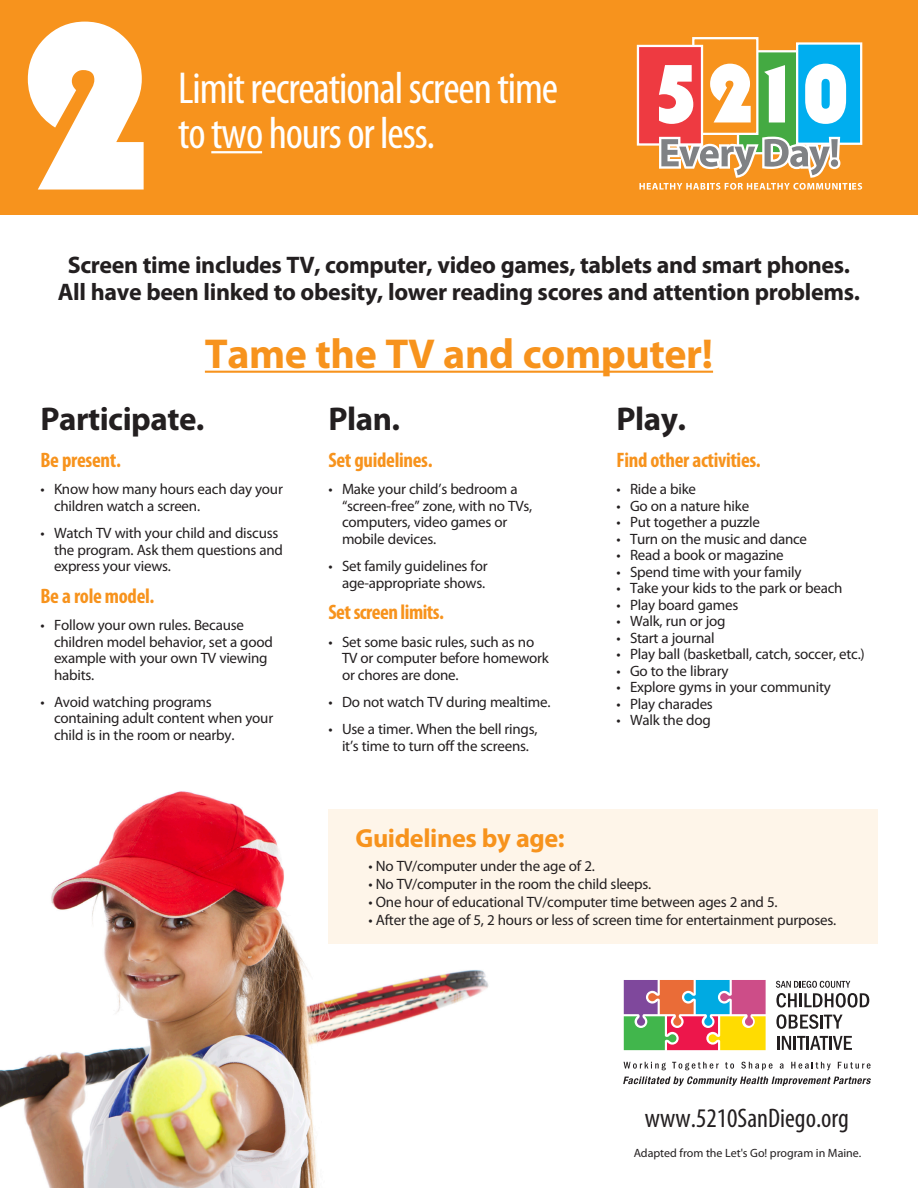
<style>
.page{position:relative;width:918px;height:1188px;background:#fff}
.page>*{position:absolute;margin:0;border:0;box-sizing:border-box;transform-origin:0 0}
.t1{font:condensed 45px/45px "Myriad Pro";letter-spacing:-.025em;color:#fff}
.t2{font:700 42px "Myriad Pro";letter-spacing:-.01em;color:#f7931d}
.bullet_text{font:700 33px "Myriad Pro";letter-spacing:-.015em;color:#231f20}
.t3{font:condensed 27px "Myriad Pro";color:#231f20}
.t4{font:700 26.25px "Myriad Pro";letter-spacing:-.015em;color:#f7931d}
.t5{font:700 24px/27px "Myriad Pro";letter-spacing:-.015em;color:#231f20;text-align:center}
.bullet_text-2{font:700 condensed 21px "Myriad Pro";letter-spacing:-.015em;color:#f7931d}
.Bullet_points{font:15px/16.5px "Myriad Pro";letter-spacing:-.015em;color:#231f20}
.t6{font:12px "Myriad Pro";color:#231f20}
</style>
<div class="page">
<img style="left:0;top:791px;width:489px;height:397px">
<div style="left:0;top:0;width:918px;height:215px;background:#f7931d"></div>
<svg style="left:28px;top:22px;width:116px;height:168px"></svg>
<hr style="left:211px;top:151px;width:51px;height:2px;background:#fff">
<div style="left:737px;top:50px;width:66px;height:104px;background:#44aa42;border:2px solid #fff"></div>
<div style="left:797px;top:44px;width:64px;height:100px;background:#00aeef"></div>
<div style="left:796px;top:42px;width:66px;height:103px;border:2px solid #fff"></div>
<div style="left:693px;top:38px;width:64px;height:96px;background:#f7931d"></div>
<div style="left:692px;top:37px;width:66px;height:98px;border:2px solid #fff"></div>
<div style="left:638px;top:46px;width:64px;height:98px;background:#ee3a41"></div>
<div style="left:637px;top:45px;width:66px;height:101px;border:2px solid #fff"></div>
<svg style="left:659px;top:65px;width:34px;height:59px"></svg>
<svg style="left:710px;top:64px;width:41px;height:58px"></svg>
<svg style="left:805px;top:64px;width:41px;height:60px"></svg>
<svg style="left:764px;top:65px;width:21px;height:57px"></svg>
<svg style="left:639px;top:134px;width:223px;height:56px"></svg>
<hr style="left:205px;top:371px;width:508px;height:2px;background:#f7931d">
<svg style="left:624px;top:1062px;width:42px;height:8px"></svg>
<svg style="left:672px;top:1062px;width:47px;height:8px"></svg>
<svg style="left:725px;top:1062px;width:9px;height:7px"></svg>
<svg style="left:741px;top:1062px;width:32px;height:8px"></svg>
<svg style="left:780px;top:1063px;width:4px;height:6px"></svg>
<svg style="left:791px;top:1062px;width:40px;height:8px"></svg>
<svg style="left:838px;top:1062px;width:33px;height:7px"></svg>
<svg style="left:776px;top:981px;width:93px;height:27px"></svg>
<svg style="left:776px;top:1014px;width:42px;height:15px"></svg>
<hr style="left:820px;top:1015px;width:3px;height:14px;background:#231f20">
<svg style="left:824px;top:1015px;width:19px;height:14px"></svg>
<svg style="left:777px;top:1036px;width:75px;height:14px"></svg>
<svg style="left:624px;top:980px;width:142px;height:70px;background:#ae8c75"></svg>
<svg style="left:623px;top:1076px;width:248px;height:10px"></svg>
<div style="left:329px;top:809px;width:549px;height:135px;background:#fef5e9"></div>
<p class="t1" style="left:178px;top:65px;width:381px">Limit recreational screen time to two hours or less.</p>
<p class="t5" style="left:58px;top:251px;width:804px">Screen time includes TV, computer, video games, tablets and smart phones.<br>All have been linked to obesity, lower reading scores and attention problems.</p>
<p class="t2" style="left:205px;top:326px;width:510px">Tame the TV and computer!</p>
<p class="bullet_text" style="left:40px;top:397px;width:166px">Participate.</p>
<p class="bullet_text-2" style="left:40px;top:447px;width:82px">Be present.</p>
<p class="Bullet_points" style="left:54px;top:481px;width:230px;text-indent:-14px">• Know how many hours each day your children watch a screen.</p>
<p class="Bullet_points" style="left:54px;top:525px;width:231px;text-indent:-14px">• Watch TV with your child and discuss the program. Ask them questions and express your views.</p>
<p class="bullet_text-2" style="left:40px;top:583px;width:115px">Be a role model.</p>
<p class="Bullet_points" style="left:54px;top:617px;width:220px;text-indent:-14px">• Follow your own rules. Because children model behavior, set a good example with your own TV viewing habits.</p>
<p class="Bullet_points" style="left:54px;top:693px;width:221px;text-indent:-14px">• Avoid watching programs containing adult content when your child is in the room or nearby.</p>
<p class="bullet_text" style="left:328px;top:397px;width:73px">Plan.</p>
<p class="bullet_text-2" style="left:328px;top:447px;width:106px">Set guidelines.</p>
<p class="Bullet_points" style="left:342px;top:481px;width:192px;text-indent:-14px">• Make your child’s bedroom a “screen-free” zone, with no TVs, computers, video games or mobile devices.</p>
<p class="Bullet_points" style="left:328px;top:558px;width:161px;text-align:right">• Set family guidelines for age-appropriate shows.</p>
<p class="bullet_text-2" style="left:328px;top:599px;width:117px">Set screen limits.</p>
<p class="Bullet_points" style="left:342px;top:633px;width:208px;text-indent:-14px">• Set some basic rules, such as no<br>TV or computer before homework or chores are done.</p>
<p class="Bullet_points" style="left:328px;top:693px;width:224px">• Do not watch TV during mealtime.</p>
<p class="Bullet_points" style="left:328px;top:721px;width:211px;text-align:center">• Use a timer. When the bell rings, it’s time to turn off the screens.</p>
<p class="bullet_text" style="left:616px;top:397px;width:71px">Play.</p>
<p class="bullet_text-2" style="left:616px;top:447px;width:146px">Find other activities.</p>
<p class="Bullet_points" style="left:616px;top:481px;width:81px">• Ride a bike</p>
<p class="Bullet_points" style="left:616px;top:497px;width:134px">• Go on a nature hike</p>
<p class="Bullet_points" style="left:616px;top:514px;width:145px">• Put together a puzzle</p>
<p class="Bullet_points" style="left:616px;top:530px;width:192px">• Turn on the music and dance</p>
<p class="Bullet_points" style="left:616px;top:547px;width:169px">• Read a book or magazine</p>
<p class="Bullet_points" style="left:616px;top:563px;width:186px">• Spend time with your family</p>
<p class="Bullet_points" style="left:616px;top:580px;width:228px">• Take your kids to the park or beach</p>
<p class="Bullet_points" style="left:616px;top:596px;width:123px">• Play board games</p>
<p class="Bullet_points" style="left:616px;top:613px;width:111px">• Walk, run or jog</p>
<p class="Bullet_points" style="left:616px;top:629px;width:100px">• Start a journal</p>
<p class="Bullet_points" style="left:616px;top:646px;width:250px">• Play ball (basketball, catch, soccer, etc.)</p>
<p class="Bullet_points" style="left:616px;top:662px;width:114px">• Go to the library</p>
<p class="Bullet_points" style="left:616px;top:679px;width:216px">• Explore gyms in your community</p>
<p class="Bullet_points" style="left:616px;top:695px;width:98px">• Play charades</p>
<p class="Bullet_points" style="left:616px;top:712px;width:96px">• Walk the dog</p>
<p class="t4" style="left:356px;top:821px;width:211px">Guidelines by age:</p>
<p class="Bullet_points" style="left:369px;top:857px;width:228px">• No TV/computer under the age of 2.</p>
<p class="Bullet_points" style="left:369px;top:875px;width:284px">• No TV/computer in the room the child sleeps.</p>
<p class="Bullet_points" style="left:369px;top:893px;width:411px">• One hour of educational TV/computer time between ages 2 and 5.</p>
<p class="Bullet_points" style="left:369px;top:911px;width:469px">• After the age of 5, 2 hours or less of screen time for entertainment purposes.</p>
<p class="t3" style="left:645px;top:1102px;width:206px">www.5210SanDiego.org</p>
<p class="t6" style="left:634px;top:1145px;width:229px">Adapted from the Let's Go! program in Maine.</p>
</div>
